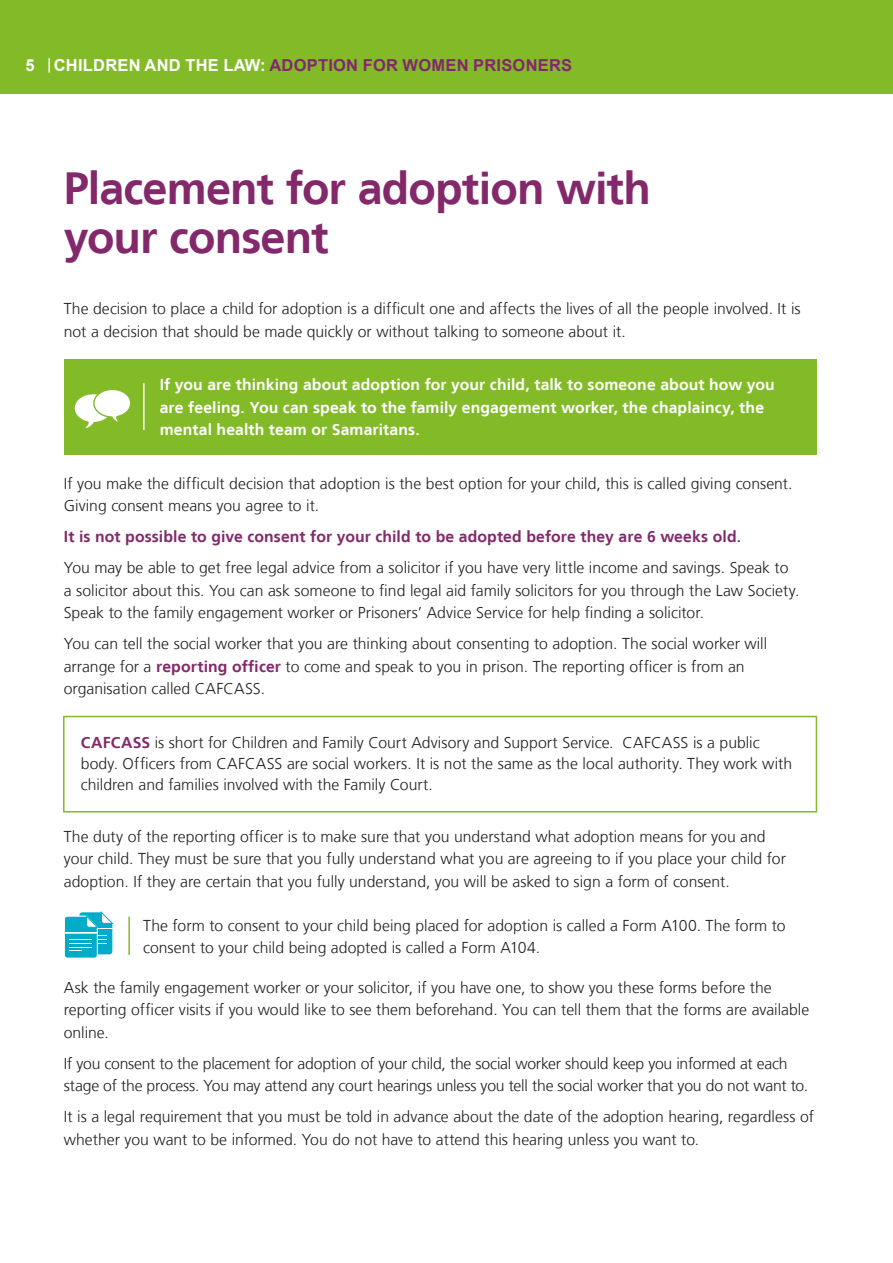
<style>
.page{position:relative;width:893px;height:1263px;background:#fff}
.page>*{position:absolute;margin:0;border:0;box-sizing:border-box;transform-origin:0 0}
.t1{font:700 45px/49.5px "Frutiger LT";letter-spacing:-.02em;color:#83296b}
.t2{font:700 16.5px "Arial";letter-spacing:.015em;color:#83296b}
.t3{font:700 16.5px "Arial";color:#fff}
.t4{font:300 15.75px/22.5px "Frutiger LT";color:#231f20}
.t5{font:700 15.75px/22.5px "Frutiger LT";letter-spacing:.005em;color:#fff}
.t6{font:700 15.75px "Frutiger LT";letter-spacing:.005em;color:#83296b}
.s1{color:#fff}
.s2{font-weight:700;color:#83296b}
</style>
<div class="page">
<div style="left:0;top:0;width:893px;height:94px;background:#82bb27"></div>
<svg style="left:48px;top:58px;width:2px;height:15px"></svg>
<div style="left:64px;top:359px;width:752px;height:95px;background:#82bb27"></div>
<div style="left:63px;top:716px;width:754px;height:96px;border:2px solid #82bb27"></div>
<hr style="left:143px;top:383px;width:2px;height:47px;background:#fff">
<svg style="left:75px;top:390px;width:56px;height:38px"></svg>
<hr style="left:128px;top:917px;width:2px;height:38px;background:#82bb27">
<svg style="left:64px;top:912px;width:49px;height:47px"></svg>
<hr style="left:64px;top:932px;width:33px;height:1px;background:#fff">
<p class="t3" style="left:26px;top:53px;width:11px">5</p>
<p class="t2" style="left:54px;top:54px;width:520px"><span class="s1">CHILDREN AND THE LAW:</span> ADOPTION FOR WOMEN PRISONERS</p>
<h1 class="t1" style="left:64px;top:164px;width:589px">Placement for adoption with your consent</h1>
<p class="t4" style="left:64px;top:298px;width:738px">The decision to place a child for adoption is a difficult one and affects the lives of all the people involved. It is not a decision that should be made quickly or without talking to someone about it.</p>
<p class="t5" style="left:160px;top:373px;width:616px">If you are thinking about adoption for your child, talk to someone about how you are feeling. You can speak to the family engagement worker, the chaplaincy, the mental health team or Samaritans.</p>
<p class="t4" style="left:64px;top:472px;width:730px">If you make the difficult decision that adoption is the best option for your child, this is called giving consent.<br>Giving consent means you agree to it.</p>
<p class="t6" style="left:64px;top:527px;width:679px">It is not possible to give consent for your child to be adopted before they are 6 weeks old.</p>
<p class="t4" style="left:64px;top:557px;width:737px">You may be able to get free legal advice from a solicitor if you have very little income and savings. Speak to a solicitor about this. You can ask someone to find legal aid family solicitors for you through the Law Society.<br>Speak to the family engagement worker or Prisoners’ Advice Service for help finding a solicitor.</p>
<p class="t4" style="left:64px;top:633px;width:705px">You can tell the social worker that you are thinking about consenting to adoption. The social worker will arrange for a <span class="s2">reporting officer</span> to come and speak to you in prison. The reporting officer is from an organisation called CAFCASS.</p>
<p class="t4" style="left:81px;top:732px;width:713px;line-height:21px"><span class="s2">CAFCASS</span> is short for Children and Family Court Advisory and Support Service. CAFCASS is a public body. Officers from CAFCASS are social workers. It is not the same as the local authority. They work with children and families involved with the Family Court.</p>
<p class="t4" style="left:64px;top:825px;width:724px">The duty of the reporting officer is to make sure that you understand what adoption means for you and your child. They must be sure that you fully understand what you are agreeing to if you place your child for adoption. If they are certain that you fully understand, you will be asked to sign a form of consent.</p>
<p class="t4" style="left:143px;top:914px;width:644px">The form to consent to your child being placed for adoption is called a Form A100. The form to consent to your child being adopted is called a Form A104.</p>
<p class="t4" style="left:64px;top:976px;width:747px">Ask the family engagement worker or your solicitor, if you have one, to show you these forms before the reporting officer visits if you would like to see them beforehand. You can tell them that the forms are available online.</p>
<p class="t4" style="left:64px;top:1052px;width:746px">If you consent to the placement for adoption of your child, the social worker should keep you informed at each stage of the process. You may attend any court hearings unless you tell the social worker that you do not want to.</p>
<p class="t4" style="left:64px;top:1105px;width:752px">It is a legal requirement that you must be told in advance about the date of the adoption hearing, regardless of whether you want to be informed. You do not have to attend this hearing unless you want to.</p>
</div>
